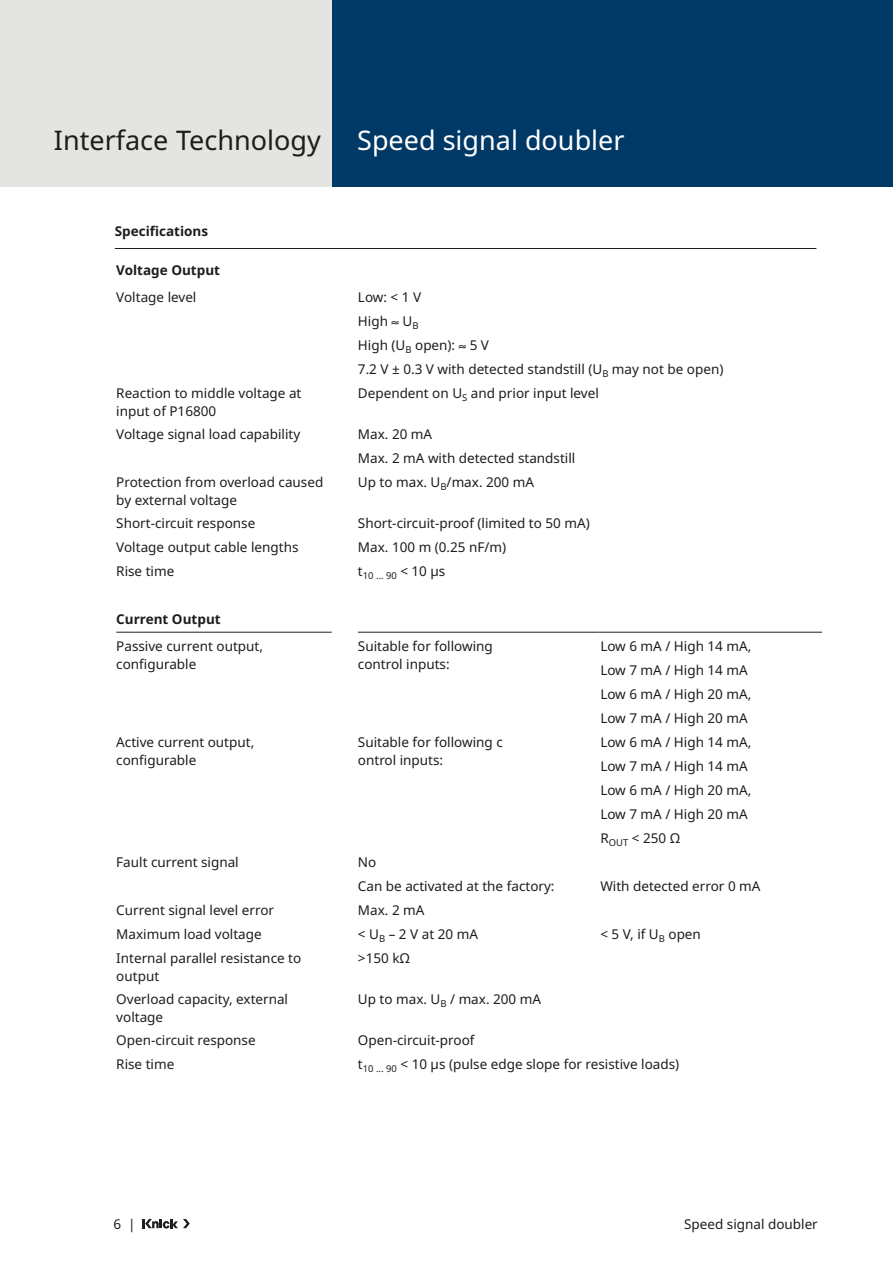
<style>
.page{position:relative;width:893px;height:1263px;background:#fff}
.page>*{position:absolute;margin:0;border:0;box-sizing:border-box;transform-origin:0 0}
.Headline_Produkt{font:27px "Noto Sans";color:#1d1d1b}
.Produktbereiche{font:27px "Noto Sans";color:#fff}
.Tabelle{font:13.5px/18px "Noto Sans";color:#1d1d1b}
.Zwischenüberschrift{font:700 13.5px "Noto Sans";color:#1d1d1b}
.Tabelle_Headline{font:700 13.5px "Noto Sans";color:#1d1d1b}
</style>
<div class="page">
<div style="left:332px;top:0;width:561px;height:187px;background:#003866"></div>
<svg style="left:143px;top:1219px;width:47px;height:9px"></svg>
<div style="left:0;top:0;width:332px;height:187px;background:#e4e4e3"></div>
<hr style="left:116px;top:632px;width:216px;height:1px;background:#1d1d1b">
<hr style="left:358px;top:632px;width:108px;height:1px;background:#1d1d1b">
<hr style="left:466px;top:632px;width:108px;height:1px;background:#1d1d1b">
<svg style="left:574px;top:632px;width:26px;height:1px"></svg>
<hr style="left:600px;top:632px;width:108px;height:1px;background:#1d1d1b">
<hr style="left:708px;top:632px;width:114px;height:1px;background:#1d1d1b">
<hr style="left:115px;top:248px;width:701px;height:1px;background:#1d1d1b">
<p class="Headline_Produkt" style="left:54px;top:121px;width:269px">Interface Technology</p>
<p class="Produktbereiche" style="left:357px;top:121px;width:269px">Speed signal doubler</p>
<p class="Tabelle_Headline" style="left:115px;top:221px;width:95px">Specifications</p>
<p class="Zwischenüberschrift" style="left:116px;top:260px;width:105px">Voltage Output</p>
<p class="Tabelle" style="left:116px;top:288px;width:82px">Voltage level</p>
<p class="Tabelle" style="left:358px;top:288px;width:65px">Low: &lt; 1 V</p>
<p class="Tabelle" style="left:358px;top:312px;width:62px">High ≈ U<sub>B</sub></p>
<p class="Tabelle" style="left:358px;top:336px;width:133px">High (U<sub>B</sub> open): ≈ 5 V</p>
<p class="Tabelle" style="left:358px;top:360px;width:367px">7.2 V ± 0.3 V with detected standstill (U<sub>B</sub> may not be open)</p>
<p class="Tabelle" style="left:116px;top:384px;width:187px">Reaction to middle voltage at input of P16800</p>
<p class="Tabelle" style="left:358px;top:384px;width:242px">Dependent on U<sub>S</sub> and prior input level</p>
<p class="Tabelle" style="left:116px;top:425px;width:185px">Voltage signal load capability</p>
<p class="Tabelle" style="left:358px;top:425px;width:76px">Max. 20 mA</p>
<p class="Tabelle" style="left:358px;top:449px;width:219px">Max. 2 mA with detected standstill</p>
<p class="Tabelle" style="left:116px;top:473px;width:208px">Protection from overload caused by external voltage</p>
<p class="Tabelle" style="left:358px;top:473px;width:178px">Up to max. U<sub>B</sub>/max. 200 mA</p>
<p class="Tabelle" style="left:116px;top:514px;width:140px">Short-circuit response</p>
<p class="Tabelle" style="left:358px;top:514px;width:233px">Short-circuit-proof (limited to 50 mA)</p>
<p class="Tabelle" style="left:116px;top:538px;width:184px">Voltage output cable lengths</p>
<p class="Tabelle" style="left:358px;top:538px;width:150px">Max. 100 m (0.25 nF/m)</p>
<p class="Tabelle" style="left:116px;top:562px;width:60px">Rise time</p>
<p class="Tabelle" style="left:358px;top:562px;width:89px">t<sub>10</sub> <sub>…</sub> <sub>90</sub> &lt; 10 μs</p>
<p class="Zwischenüberschrift" style="left:116px;top:609px;width:106px">Current Output</p>
<p class="Tabelle" style="left:116px;top:637px;width:148px">Passive current output, configurable</p>
<p class="Tabelle" style="left:358px;top:637px;width:136px">Suitable for following control inputs:</p>
<p class="Tabelle" style="left:600px;top:637px;width:153px">Low 6 mA / High 14 mA,</p>
<p class="Tabelle" style="left:600px;top:661px;width:149px">Low 7 mA / High 14 mA</p>
<p class="Tabelle" style="left:600px;top:685px;width:153px">Low 6 mA / High 20 mA,</p>
<p class="Tabelle" style="left:600px;top:709px;width:149px">Low 7 mA / High 20 mA</p>
<p class="Tabelle" style="left:116px;top:733px;width:140px">Active current output, configurable</p>
<p class="Tabelle" style="left:358px;top:733px;width:146px">Suitable for following c ontrol inputs:</p>
<p class="Tabelle" style="left:600px;top:733px;width:153px">Low 6 mA / High 14 mA,</p>
<p class="Tabelle" style="left:600px;top:757px;width:149px">Low 7 mA / High 14 mA</p>
<p class="Tabelle" style="left:600px;top:781px;width:153px">Low 6 mA / High 20 mA,</p>
<p class="Tabelle" style="left:600px;top:805px;width:149px">Low 7 mA / High 20 mA</p>
<p class="Tabelle" style="left:600px;top:829px;width:81px">R<sub>OUT</sub> &lt; 250 Ω</p>
<p class="Tabelle" style="left:116px;top:853px;width:124px">Fault current signal</p>
<p class="Tabelle" style="left:358px;top:853px;width:20px">No</p>
<p class="Tabelle" style="left:358px;top:877px;width:198px">Can be activated at the factory:</p>
<p class="Tabelle" style="left:600px;top:877px;width:162px">With detected error 0 mA</p>
<p class="Tabelle" style="left:116px;top:901px;width:159px">Current signal level error</p>
<p class="Tabelle" style="left:358px;top:901px;width:68px">Max. 2 mA</p>
<p class="Tabelle" style="left:116px;top:925px;width:147px">Maximum load voltage</p>
<p class="Tabelle" style="left:358px;top:925px;width:122px">&lt; U<sub>B</sub> – 2 V at 20 mA</p>
<p class="Tabelle" style="left:600px;top:925px;width:102px">&lt; 5 V, if U<sub>B</sub> open</p>
<p class="Tabelle" style="left:116px;top:949px;width:186px">Internal parallel resistance to output</p>
<p class="Tabelle" style="left:358px;top:949px;width:54px">&gt;150 kΩ</p>
<p class="Tabelle" style="left:116px;top:990px;width:173px">Overload capacity, external voltage</p>
<p class="Tabelle" style="left:358px;top:990px;width:185px">Up to max. U<sub>B</sub> / max. 200 mA</p>
<p class="Tabelle" style="left:116px;top:1031px;width:141px">Open-circuit response</p>
<p class="Tabelle" style="left:358px;top:1031px;width:118px">Open-circuit-proof</p>
<p class="Tabelle" style="left:116px;top:1055px;width:60px">Rise time</p>
<p class="Tabelle" style="left:358px;top:1055px;width:323px">t<sub>10</sub> <sub>...</sub> <sub>90</sub> &lt; 10 μs (pulse edge slope for resistive loads)</p>
<p class="Tabelle" style="left:113px;top:1215px;width:24px">6 |</p>
<p class="Tabelle" style="left:684px;top:1215px;width:135px">Speed signal doubler</p>
</div>
